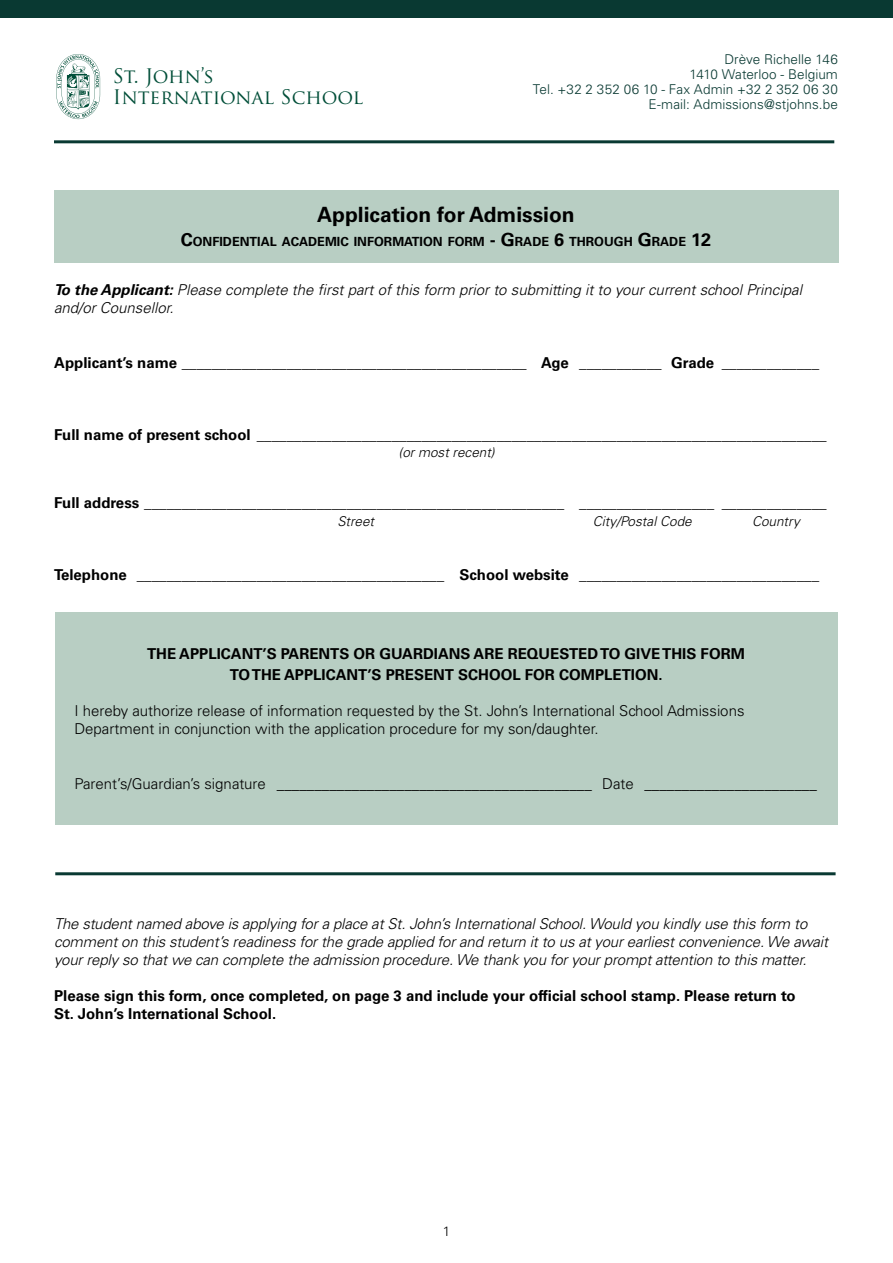
<style>
.page{position:relative;width:893px;height:1263px;background:#fff}
.page>*{position:absolute;margin:0;border:0;box-sizing:border-box;transform-origin:0 0}
.t1{font:700 21px "Univers LT Std";color:#000}
.t2{font:19.5px/21px "Trajan Pro";color:#004e38}
.t3{font:700 15px/18px "Univers LT Std";color:#000}
.t4{font:italic 300 15px/18px "Univers LT Std";letter-spacing:-.01em;color:#000}
.t5{font:300 15px/18px "Univers LT Std";color:#000}
.t6{font:700 15px "Univers LT Std";color:#000}
.flyer_address{font:300 13.5px/15px "Univers LT Std";letter-spacing:.005em;color:#093932;text-align:right}
.t7{font:italic 300 13.5px "Univers LT Std";color:#000}
.t8{font:300 13.5px "Univers LT Std";color:#000}
.t9{font:700 12.6px "Univers LT Std";color:#000}
.s1{font-size:18px}
.s2{font-weight:700}
</style>
<div class="page">
<svg style="left:56px;top:54px;width:44px;height:65px"></svg>
<div style="left:0;top:0;width:893px;height:17px;background:#093932"></div>
<hr style="left:54px;top:140px;width:780px;height:3px;background:#093932">
<div style="left:54px;top:190px;width:785px;height:73px;background:#b8cec3"></div>
<div style="left:55px;top:612px;width:783px;height:213px;background:#b8cec3"></div>
<hr style="left:55px;top:872px;width:781px;height:3px;background:#093932">
<p class="t2" style="left:113px;top:65px;width:252px">St. John’s<br>International School</p>
<p class="flyer_address" style="left:689px;top:52px;width:150px">Drève Richelle 146<br>1410 Waterloo - Belgium</p>
<p class="flyer_address" style="left:533px;top:82px;width:307px">Tel. +32 2 352 06 10 - Fax Admin +32 2 352 06 30</p>
<p class="flyer_address" style="left:648px;top:97px;width:191px">E-mail: Admissions@stjohns.be</p>
<p class="t1" style="left:317px;top:202px;width:259px">Application for Admission</p>
<p class="t9" style="left:181px;top:234px;width:532px"><span class="s1">C</span>ONFIDENTIAL ACADEMIC INFORMATION FORM <span class="s1">- G</span>RADE <span class="s1">6</span> THROUGH <span class="s1">G</span>RADE <span class="s1">12</span></p>
<p class="t4" style="left:54px;top:281px;width:749px"><span class="s2">To the Applicant:</span> Please complete the first part of this form prior to submitting it to your current school Principal and/or Counsellor.</p>
<p class="t3" style="left:54px;top:354px;width:767px">Applicant’s name ______________________________________________ Age ___________ Grade _____________</p>
<p class="t3" style="left:54px;top:426px;width:774px">Full name of present school ____________________________________________________________________________</p>
<p class="t7" style="left:399px;top:444px;width:98px">(or most recent)</p>
<p class="t3" style="left:54px;top:494px;width:774px">Full address ________________________________________________________ __________________ ______________</p>
<p class="t7" style="left:337px;top:513px;width:38px">Street</p>
<p class="t7" style="left:593px;top:513px;width:100px">City/Postal Code</p>
<p class="t7" style="left:752px;top:513px;width:49px">Country</p>
<p class="t3" style="left:54px;top:566px;width:767px">Telephone _________________________________________ School website ________________________________</p>
<p class="t6" style="left:147px;top:645px;width:11px">THE</p>
<p class="t6" style="left:179px;top:645px;width:64px">APPLICANT</p>
<p class="t6" style="left:263px;top:645px;width:38px">’S PARENT</p>
<p class="t6" style="left:339px;top:645px;width:63px">S OR GUARDIAN</p>
<p class="t6" style="left:460px;top:645px;width:24px">S ARE</p>
<p class="t6" style="left:508px;top:645px;width:72px">REQUESTED</p>
<p class="t6" style="left:600px;top:645px;width:113px">TO GIVETHIS FORM</p>
<p class="t6" style="left:230px;top:666px;width:33px">TO THE</p>
<p class="t6" style="left:284px;top:666px;width:64px">APPLICANT</p>
<p class="t6" style="left:367px;top:666px;width:68px">’S PRESENT</p>
<p class="t6" style="left:458px;top:666px;width:32px">SCHOOL</p>
<p class="t6" style="left:525px;top:666px;width:11px">FOR</p>
<p class="t6" style="left:559px;top:666px;width:55px">COM PLETION</p>
<p class="t6" style="left:658px;top:666px;width:6px">.</p>
<p class="t5" style="left:74px;top:701px;width:672px">I hereby authorize release of information requested by the St. John’s International School Admissions<br>Department in conjunction with the application procedure for my son/daughter.</p>
<p class="t5" style="left:74px;top:775px;width:744px">Parent’s/Guardian’s signature __________________________________________ Date _______________________</p>
<p class="t4" style="left:54px;top:914px;width:775px">The student named above is applying for a place at St. John’s International School. Would you kindly use this form to comment on this student’s readiness for the grade applied for and return it to us at your earliest convenience. We await your reply so that we can complete the admission procedure. We thank you for your prompt attention to this matter.</p>
<p class="t3" style="left:54px;top:986px;width:743px">Please sign this form, once completed, on page 3 and include your official school stamp. Please return to<br>St. John’s International School.</p>
<p class="t8" style="left:443px;top:1223px;width:9px">1</p>
</div>
